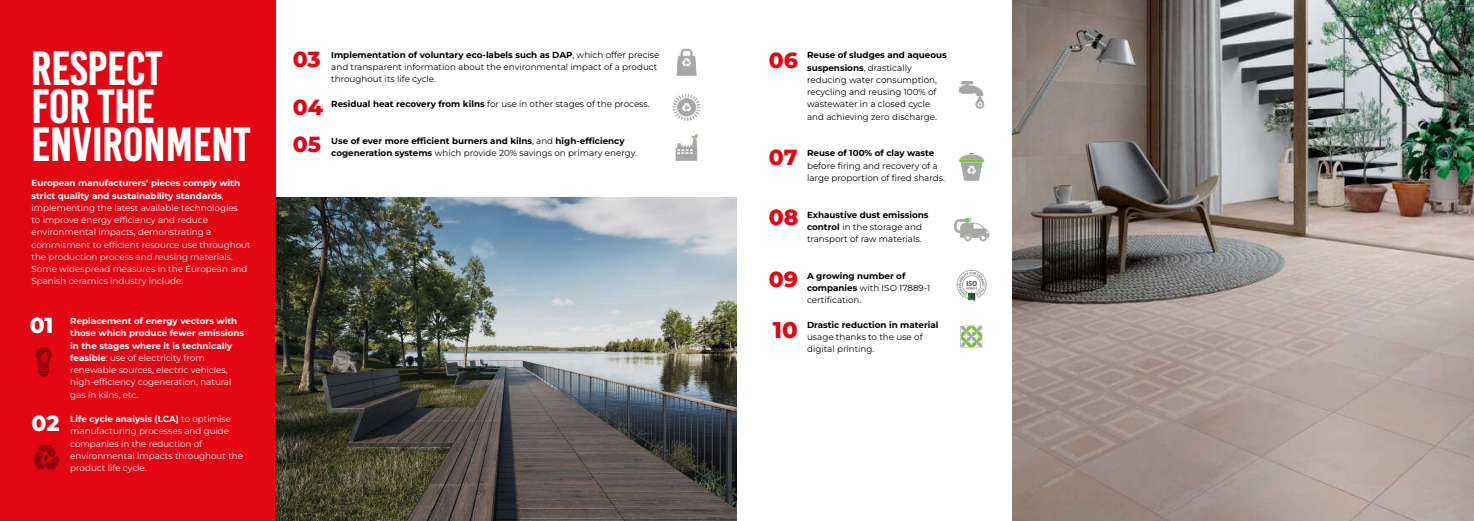
<style>
.page{position:relative;width:1474px;height:521px;background:#fff}
.page>*{position:absolute;margin:0;border:0;box-sizing:border-box;transform-origin:0 0}
.t1{font:700 48.12px/37.6px "Base One";color:#fff}
.t2{font:800 22.75px "Montserrat";color:#e30613}
.t3{font:800 21.88px/36.6px "Montserrat";color:#e30613}
.t4{font:800 21.88px "Montserrat";color:#fff}
.t5{font:8.75px/12.2px "Montserrat";color:#fff}
.t6{font:8.75px/12.2px "Montserrat";color:#000}
.t7{font:700 8.75px/12.2px "Montserrat";color:#000}
.s1{font-weight:700}
.s2{font-weight:400}
</style>
<div class="page">
<div style="left:0;top:0;width:276px;height:520px;background:#e30613"></div>
<img style="left:276px;top:198px;width:461px;height:322px">
<img style="left:1012px;top:0;width:461px;height:521px">
<img style="left:35px;top:347px;width:17px;height:30px">
<img style="left:959px;top:81px;width:26px;height:28px">
<img style="left:33px;top:445px;width:27px;height:25px">
<img style="left:959px;top:153px;width:25px;height:28px">
<img style="left:676px;top:48px;width:21px;height:28px">
<img style="left:954px;top:218px;width:36px;height:24px">
<img style="left:672px;top:93px;width:29px;height:28px">
<img style="left:956px;top:269px;width:31px;height:33px">
<img style="left:675px;top:134px;width:23px;height:27px">
<img style="left:960px;top:325px;width:23px;height:23px">
<h1 class="t1" style="left:32px;top:50px;width:220px">RESPECT<br>FOR THE<br>ENVIRONMENT</h1>
<p class="t6" style="left:331px;top:48px;width:330px"><span class="s1">Implementation of voluntary eco-labels such as DAP</span>, which offer precise and transparent information about the environmental impact of a product throughout its life cycle.</p>
<h3 class="t3" style="left:293px;top:40px;width:29px">03</h3>
<h3 class="t3" style="left:769px;top:41px;width:31px">06</h3>
<h3 class="t3" style="left:293px;top:88px;width:32px">04<br>05</h3>
<p class="t6" style="left:331px;top:97px;width:320px"><span class="s1">Residual heat recovery from kilns</span> for use in other stages of the process.</p>
<p class="t7" style="left:331px;top:134px;width:307px">Use of ever more efficient burners and kilns<span class="s2">, and</span> high-efficiency cogeneration systems <span class="s2">which provide 20% savings on primary energy.</span></p>
<h3 class="t3" style="left:769px;top:138px;width:30px">07</h3>
<p class="t5" style="left:32px;top:177px;width:221px"><span class="s1">European manufacturers’ pieces comply with strict quality and sustainability standards</span>, implementing the latest available technologies<br>to improve energy efficiency and reduce environmental impacts, demonstrating a commitment to efficient resource use throughout the production process and reusing materials.<br>Some widespread measures in the European and Spanish ceramics industry include:</p>
<p class="t5" style="left:70px;top:314px;width:175px"><span class="s1">Replacement of energy vectors with those which produce fewer emissions in the stages where it is technically feasible</span>: use of electricity from renewable sources, electric vehicles, high-efficiency cogeneration, natural gas in kilns, etc.</p>
<p class="t5" style="left:70px;top:412px;width:174px"><span class="s1">Life cycle analysis (LCA)</span> to optimise manufacturing processes and guide companies in the reduction of environmental impacts throughout the product life cycle.</p>
<h3 class="t4" style="left:30px;top:309px;width:25px">01</h3>
<h3 class="t4" style="left:31px;top:407px;width:29px">02</h3>
<h3 class="t3" style="left:769px;top:198px;width:31px">08</h3>
<h3 class="t3" style="left:769px;top:259px;width:31px">09</h3>
<h2 class="t2" style="left:772px;top:313px;width:26px">10</h2>
<p class="t6" style="left:807px;top:49px;width:141px"><span class="s1">Reuse of sludges and aqueous suspensions</span>, drastically reducing water consumption, recycling and reusing 100% of wastewater in a closed cycle and achieving zero discharge.</p>
<p class="t7" style="left:807px;top:147px;width:129px">Reuse of 100% of clay waste</p>
<p class="t6" style="left:807px;top:159px;width:139px">before firing and recovery of a large proportion of fired shards.</p>
<p class="t6" style="left:807px;top:208px;width:123px"><span class="s1">Exhaustive dust emissions control</span> in the storage and transport of raw materials.</p>
<p class="t6" style="left:807px;top:269px;width:125px"><span class="s1">A growing number of companies</span> with ISO 17889-1 certification.</p>
<p class="t7" style="left:807px;top:318px;width:133px">Drastic reduction in material</p>
<p class="t6" style="left:807px;top:331px;width:117px">usage thanks to the use of digital printing.</p>
</div>
